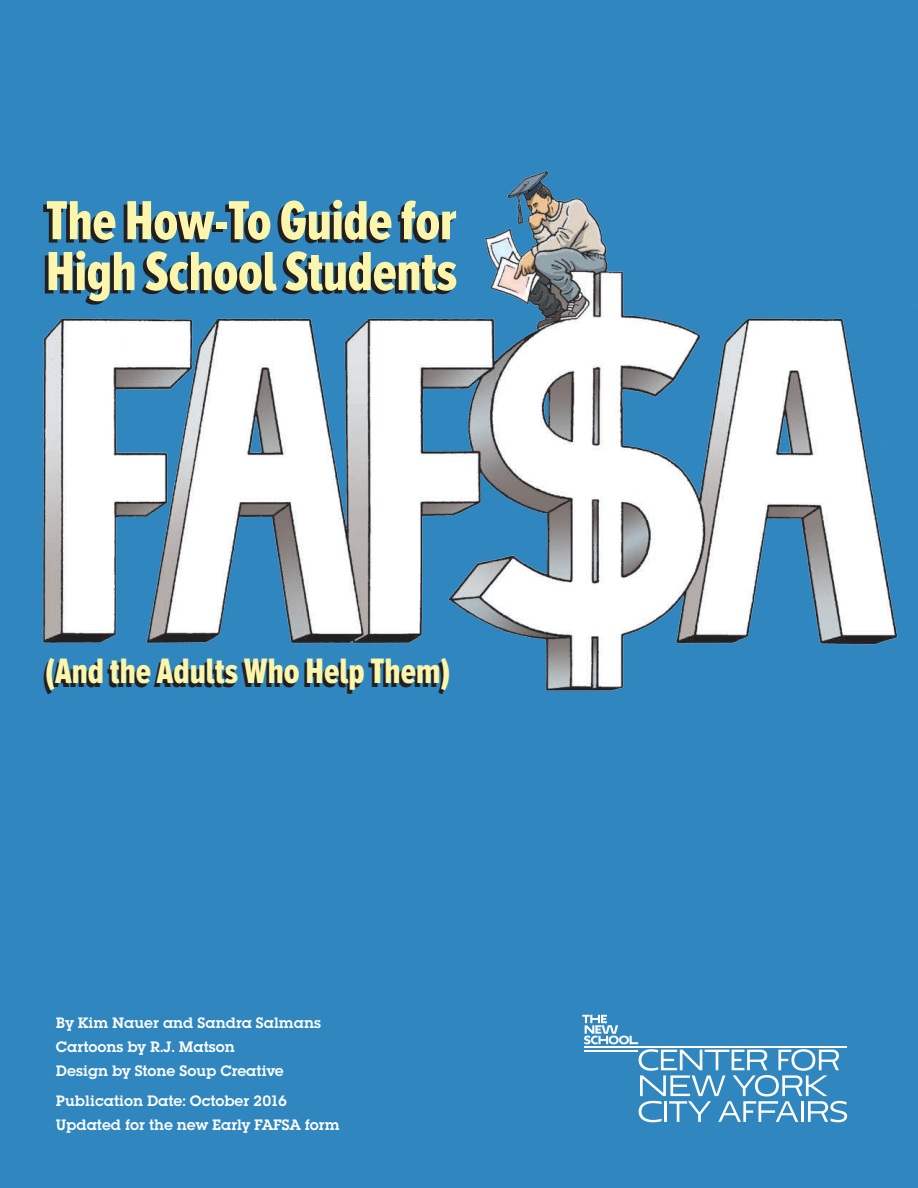
<style>
.page{position:relative;width:918px;height:1188px;background:#3087c0}
.page>*{position:absolute;margin:0;border:0;box-sizing:border-box;transform-origin:0 0}
.t1{font:57.15px/50.8px "Proxima Nova A Ex Cn Extrabld";letter-spacing:-.005em;color:#fbf6ab}
.t2{font:36.6px "Proxima Nova A Ex Cn Extrabld";color:#fbf6ab}
.t3{font:600 15.75px/24px "Lubalin Graph EF";color:#fff}
</style>
<div class="page">
<img style="left:43px;top:170px;width:873px;height:521px">
<svg style="left:582px;top:1015px;width:265px;height:107px"></svg>
<h1 class="t1" style="left:46px;top:194px;width:413px">The How-To Guide for<br>High School Students</h1>
<h2 class="t2" style="left:45px;top:651px;width:408px">(And the Adults Who Help Them)</h2>
<p class="t3" style="left:56px;top:1010px;width:267px">By Kim Nauer and Sandra Salmans<br>Cartoons by R.J. Matson<br>Design by Stone Soup Creative</p>
<p class="t3" style="left:56px;top:1089px;width:285px">Publication Date: October 2016<br>Updated for the new Early FAFSA form</p>
</div>
